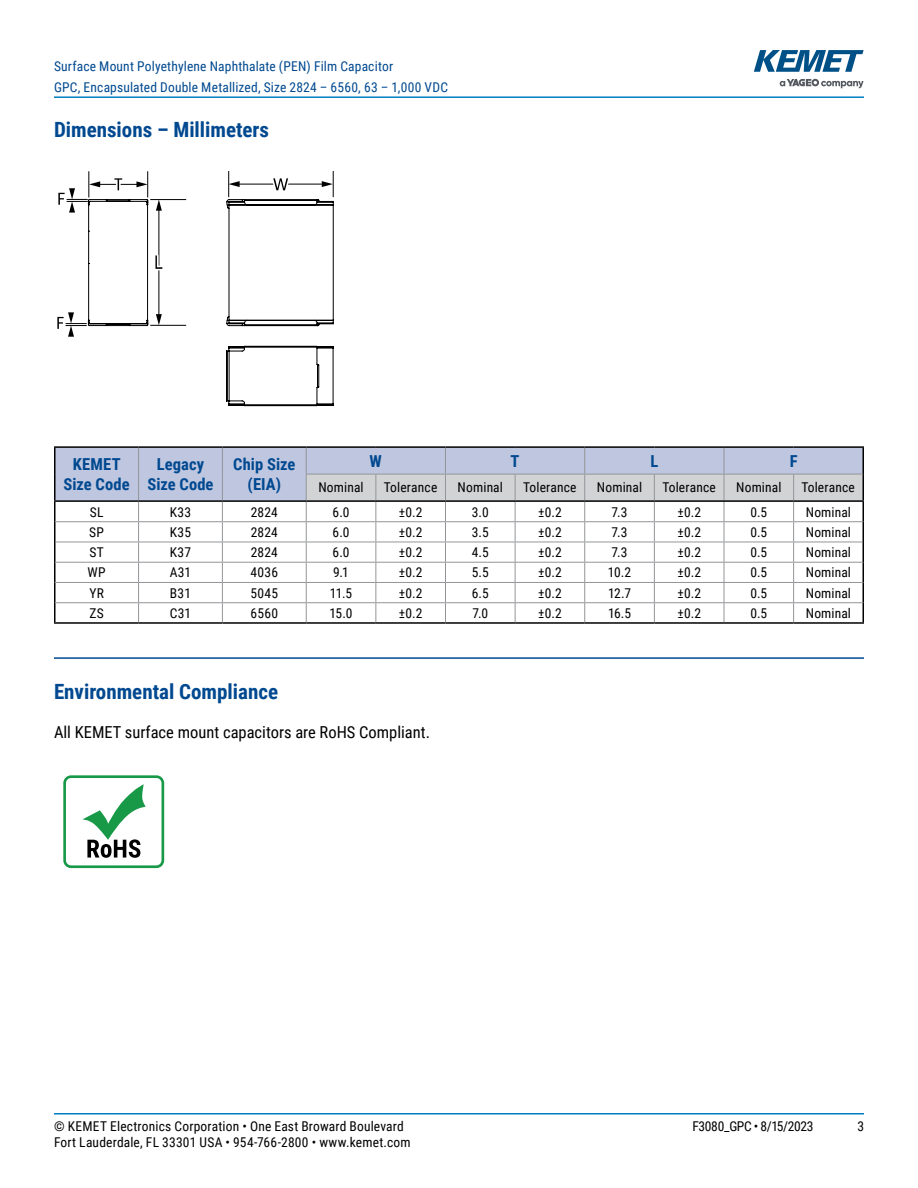
<style>
.page{position:relative;width:918px;height:1188px;background:#fff}
.page>*{position:absolute;margin:0;border:0;box-sizing:border-box;transform-origin:0 0}
.t1{font:700 21px "Roboto Condensed";color:#004990}
.t2{font:16.5px "Roboto Condensed";color:#000}
.t3{font:700 16.5px/19.8px "Roboto Condensed";letter-spacing:.005em;color:#004990;text-align:center}
.t4{font:13.5px "Roboto Condensed";letter-spacing:.015em;color:#000}
.t5{font:13.5px/21px "Roboto Condensed";letter-spacing:.015em;color:#004990}
.t6{font:13.5px "Roboto Condensed";letter-spacing:-.025em;color:#000}
</style>
<div class="page">
<hr style="left:54px;top:1113px;width:810px;height:2px;background:#007dc3">
<hr style="left:54px;top:96px;width:810px;height:2px;background:#007dc3">
<svg style="left:780px;top:79px;width:84px;height:9px"></svg>
<svg style="left:754px;top:50px;width:110px;height:22px"></svg>
<hr style="left:54px;top:657px;width:810px;height:2px;background:#004990">
<svg style="left:226px;top:346px;width:108px;height:60px"></svg>
<hr style="left:150px;top:199px;width:36px;height:1px;background:#000">
<svg style="left:226px;top:171px;width:108px;height:156px"></svg>
<hr style="left:150px;top:325px;width:36px;height:1px;background:#000">
<svg style="left:57px;top:171px;width:108px;height:166px"></svg>
<div style="left:56px;top:448px;width:250px;height:52px;background:#bfc6e0"></div>
<svg style="left:138px;top:448px;width:1px;height:174px"></svg>
<hr style="left:54px;top:446px;width:85px;height:2px;background:#000">
<hr style="left:54px;top:448px;width:2px;height:26px;background:#000">
<hr style="left:139px;top:446px;width:83px;height:2px;background:#000">
<hr style="left:222px;top:446px;width:84px;height:2px;background:#000">
<hr style="left:306px;top:446px;width:70px;height:2px;background:#000">
<hr style="left:376px;top:446px;width:69px;height:2px;background:#000">
<hr style="left:445px;top:446px;width:70px;height:2px;background:#000">
<hr style="left:515px;top:446px;width:70px;height:2px;background:#000">
<hr style="left:585px;top:446px;width:69px;height:2px;background:#000">
<hr style="left:654px;top:446px;width:70px;height:2px;background:#000">
<hr style="left:724px;top:446px;width:70px;height:2px;background:#000">
<hr style="left:794px;top:446px;width:70px;height:2px;background:#000">
<hr style="left:54px;top:474px;width:2px;height:26px;background:#000">
<hr style="left:54px;top:502px;width:2px;height:20px;background:#000">
<hr style="left:54px;top:522px;width:2px;height:20px;background:#000">
<hr style="left:54px;top:542px;width:2px;height:20px;background:#000">
<hr style="left:54px;top:562px;width:2px;height:20px;background:#000">
<hr style="left:54px;top:582px;width:2px;height:21px;background:#000">
<svg style="left:54px;top:603px;width:2px;height:19px"></svg>
<hr style="left:54px;top:622px;width:85px;height:2px;background:#000">
<hr style="left:139px;top:622px;width:83px;height:2px;background:#000">
<hr style="left:222px;top:622px;width:84px;height:2px;background:#000">
<hr style="left:306px;top:622px;width:70px;height:2px;background:#000">
<hr style="left:376px;top:622px;width:69px;height:2px;background:#000">
<hr style="left:445px;top:622px;width:70px;height:2px;background:#000">
<hr style="left:515px;top:622px;width:70px;height:2px;background:#000">
<hr style="left:585px;top:622px;width:69px;height:2px;background:#000">
<hr style="left:654px;top:622px;width:70px;height:2px;background:#000">
<hr style="left:724px;top:622px;width:70px;height:2px;background:#000">
<hr style="left:794px;top:622px;width:70px;height:2px;background:#000">
<hr style="left:56px;top:521px;width:83px;height:1px;background:#939598">
<hr style="left:139px;top:521px;width:83px;height:1px;background:#939598">
<hr style="left:222px;top:521px;width:84px;height:1px;background:#939598">
<hr style="left:56px;top:542px;width:83px;height:1px;background:#939598">
<hr style="left:139px;top:542px;width:83px;height:1px;background:#939598">
<hr style="left:222px;top:542px;width:84px;height:1px;background:#939598">
<hr style="left:56px;top:562px;width:83px;height:1px;background:#939598">
<hr style="left:139px;top:562px;width:83px;height:1px;background:#939598">
<hr style="left:222px;top:562px;width:84px;height:1px;background:#939598">
<hr style="left:56px;top:582px;width:83px;height:1px;background:#939598">
<hr style="left:139px;top:582px;width:83px;height:1px;background:#939598">
<hr style="left:222px;top:582px;width:84px;height:1px;background:#939598">
<hr style="left:56px;top:602px;width:83px;height:1px;background:#939598">
<hr style="left:139px;top:602px;width:83px;height:1px;background:#939598">
<hr style="left:222px;top:602px;width:84px;height:1px;background:#939598">
<svg style="left:222px;top:448px;width:1px;height:174px"></svg>
<svg style="left:306px;top:448px;width:558px;height:174px"></svg>
<hr style="left:54px;top:500px;width:85px;height:2px;background:#000">
<hr style="left:139px;top:500px;width:83px;height:2px;background:#000">
<hr style="left:222px;top:500px;width:84px;height:2px;background:#000">
<hr style="left:306px;top:500px;width:70px;height:2px;background:#000">
<hr style="left:376px;top:500px;width:69px;height:2px;background:#000">
<hr style="left:445px;top:500px;width:70px;height:2px;background:#000">
<hr style="left:515px;top:500px;width:70px;height:2px;background:#000">
<hr style="left:585px;top:500px;width:69px;height:2px;background:#000">
<hr style="left:654px;top:500px;width:70px;height:2px;background:#000">
<hr style="left:724px;top:500px;width:70px;height:2px;background:#000">
<hr style="left:794px;top:500px;width:70px;height:2px;background:#000">
<div style="left:63px;top:775px;width:101px;height:93px;border:3px solid #189948;border-radius:6px"></div>
<svg style="left:82px;top:784px;width:64px;height:74px"></svg>
<p class="t5" style="left:54px;top:55px;width:396px">Surface Mount Polyethylene Naphthalate (PEN) Film Capacitor<br>GPC, Encapsulated Double Metallized, Size 2824 – 6560, 63 – 1,000 VDC</p>
<h1 class="t1" style="left:54px;top:115px;width:217px">Dimensions – Millimeters</h1>
<p class="t3" style="left:64px;top:454px;width:68px">KEMET<br>Size Code</p>
<p class="t3" style="left:147px;top:454px;width:68px">Legacy<br>Size Code</p>
<p class="t3" style="left:233px;top:454px;width:64px">Chip Size (EIA)</p>
<p class="t3" style="left:370px;top:450px;width:14px">W</p>
<p class="t3" style="left:511px;top:450px;width:10px">T</p>
<p class="t3" style="left:650px;top:450px;width:9px">L</p>
<p class="t3" style="left:790px;top:450px;width:9px">F</p>
<p class="t4" style="left:318px;top:478px;width:47px">Nominal</p>
<p class="t4" style="left:384px;top:478px;width:55px">Tolerance</p>
<p class="t4" style="left:458px;top:478px;width:47px">Nominal</p>
<p class="t4" style="left:523px;top:478px;width:55px">Tolerance</p>
<p class="t4" style="left:597px;top:478px;width:47px">Nominal</p>
<p class="t4" style="left:662px;top:478px;width:55px">Tolerance</p>
<p class="t4" style="left:736px;top:478px;width:47px">Nominal</p>
<p class="t4" style="left:802px;top:478px;width:55px">Tolerance</p>
<p class="t4" style="left:90px;top:502px;width:15px">SL</p>
<p class="t4" style="left:170px;top:502px;width:23px">K33</p>
<p class="t4" style="left:251px;top:502px;width:29px">2824</p>
<p class="t4" style="left:333px;top:502px;width:18px">6.0</p>
<p class="t4" style="left:399px;top:502px;width:25px">±0.2</p>
<p class="t4" style="left:472px;top:502px;width:18px">3.0</p>
<p class="t4" style="left:538px;top:502px;width:25px">±0.2</p>
<p class="t4" style="left:612px;top:502px;width:17px">7.3</p>
<p class="t4" style="left:677px;top:502px;width:25px">±0.2</p>
<p class="t4" style="left:750px;top:502px;width:18px">0.5</p>
<p class="t4" style="left:806px;top:502px;width:47px">Nominal</p>
<p class="t4" style="left:89px;top:523px;width:16px">SP</p>
<p class="t4" style="left:170px;top:523px;width:23px">K35</p>
<p class="t4" style="left:251px;top:523px;width:29px">2824</p>
<p class="t4" style="left:333px;top:523px;width:18px">6.0</p>
<p class="t4" style="left:399px;top:523px;width:25px">±0.2</p>
<p class="t4" style="left:472px;top:523px;width:18px">3.5</p>
<p class="t4" style="left:538px;top:523px;width:25px">±0.2</p>
<p class="t4" style="left:612px;top:523px;width:17px">7.3</p>
<p class="t4" style="left:677px;top:523px;width:25px">±0.2</p>
<p class="t4" style="left:750px;top:523px;width:18px">0.5</p>
<p class="t4" style="left:806px;top:523px;width:47px">Nominal</p>
<p class="t4" style="left:89px;top:543px;width:16px">ST</p>
<p class="t4" style="left:170px;top:543px;width:23px">K37</p>
<p class="t4" style="left:251px;top:543px;width:29px">2824</p>
<p class="t4" style="left:333px;top:543px;width:18px">6.0</p>
<p class="t4" style="left:399px;top:543px;width:25px">±0.2</p>
<p class="t4" style="left:472px;top:543px;width:18px">4.5</p>
<p class="t4" style="left:538px;top:543px;width:25px">±0.2</p>
<p class="t4" style="left:612px;top:543px;width:17px">7.3</p>
<p class="t4" style="left:677px;top:543px;width:25px">±0.2</p>
<p class="t4" style="left:750px;top:543px;width:18px">0.5</p>
<p class="t4" style="left:806px;top:543px;width:47px">Nominal</p>
<p class="t4" style="left:88px;top:563px;width:20px">WP</p>
<p class="t4" style="left:170px;top:563px;width:23px">A31</p>
<p class="t4" style="left:251px;top:563px;width:29px">4036</p>
<p class="t4" style="left:333px;top:563px;width:17px">9.1</p>
<p class="t4" style="left:399px;top:563px;width:25px">±0.2</p>
<p class="t4" style="left:472px;top:563px;width:18px">5.5</p>
<p class="t4" style="left:538px;top:563px;width:25px">±0.2</p>
<p class="t4" style="left:608px;top:563px;width:25px">10.2</p>
<p class="t4" style="left:677px;top:563px;width:25px">±0.2</p>
<p class="t4" style="left:750px;top:563px;width:18px">0.5</p>
<p class="t4" style="left:806px;top:563px;width:47px">Nominal</p>
<p class="t4" style="left:89px;top:583px;width:16px">YR</p>
<p class="t4" style="left:170px;top:583px;width:23px">B31</p>
<p class="t4" style="left:250px;top:583px;width:29px">5045</p>
<p class="t4" style="left:330px;top:583px;width:24px">11.5</p>
<p class="t4" style="left:399px;top:583px;width:25px">±0.2</p>
<p class="t4" style="left:472px;top:583px;width:18px">6.5</p>
<p class="t4" style="left:538px;top:583px;width:25px">±0.2</p>
<p class="t4" style="left:608px;top:583px;width:25px">12.7</p>
<p class="t4" style="left:677px;top:583px;width:25px">±0.2</p>
<p class="t4" style="left:750px;top:583px;width:18px">0.5</p>
<p class="t4" style="left:806px;top:583px;width:47px">Nominal</p>
<p class="t4" style="left:90px;top:604px;width:16px">ZS</p>
<p class="t4" style="left:170px;top:604px;width:23px">C31</p>
<p class="t4" style="left:251px;top:604px;width:29px">6560</p>
<p class="t4" style="left:330px;top:604px;width:24px">15.0</p>
<p class="t4" style="left:399px;top:604px;width:25px">±0.2</p>
<p class="t4" style="left:472px;top:604px;width:17px">7.0</p>
<p class="t4" style="left:538px;top:604px;width:25px">±0.2</p>
<p class="t4" style="left:608px;top:604px;width:25px">16.5</p>
<p class="t4" style="left:677px;top:604px;width:25px">±0.2</p>
<p class="t4" style="left:750px;top:604px;width:18px">0.5</p>
<p class="t4" style="left:806px;top:604px;width:47px">Nominal</p>
<h1 class="t1" style="left:54px;top:677px;width:226px">Environmental Compliance</h1>
<p class="t2" style="left:54px;top:721px;width:378px">All KEMET surface mount capacitors are RoHS Compliant.</p>
<p class="t4" style="left:54px;top:1116px;width:351px">© KEMET Electronics Corporation • One East Broward Boulevard</p>
<p class="t6" style="left:692px;top:1116px;width:123px">F3080_GPC • 8/15/2023</p>
<p class="t4" style="left:857px;top:1116px;width:8px">3</p>
<p class="t4" style="left:54px;top:1133px;width:358px">Fort Lauderdale, FL 33301 USA • 954-766-2800 • www.kemet.com</p>
</div>
